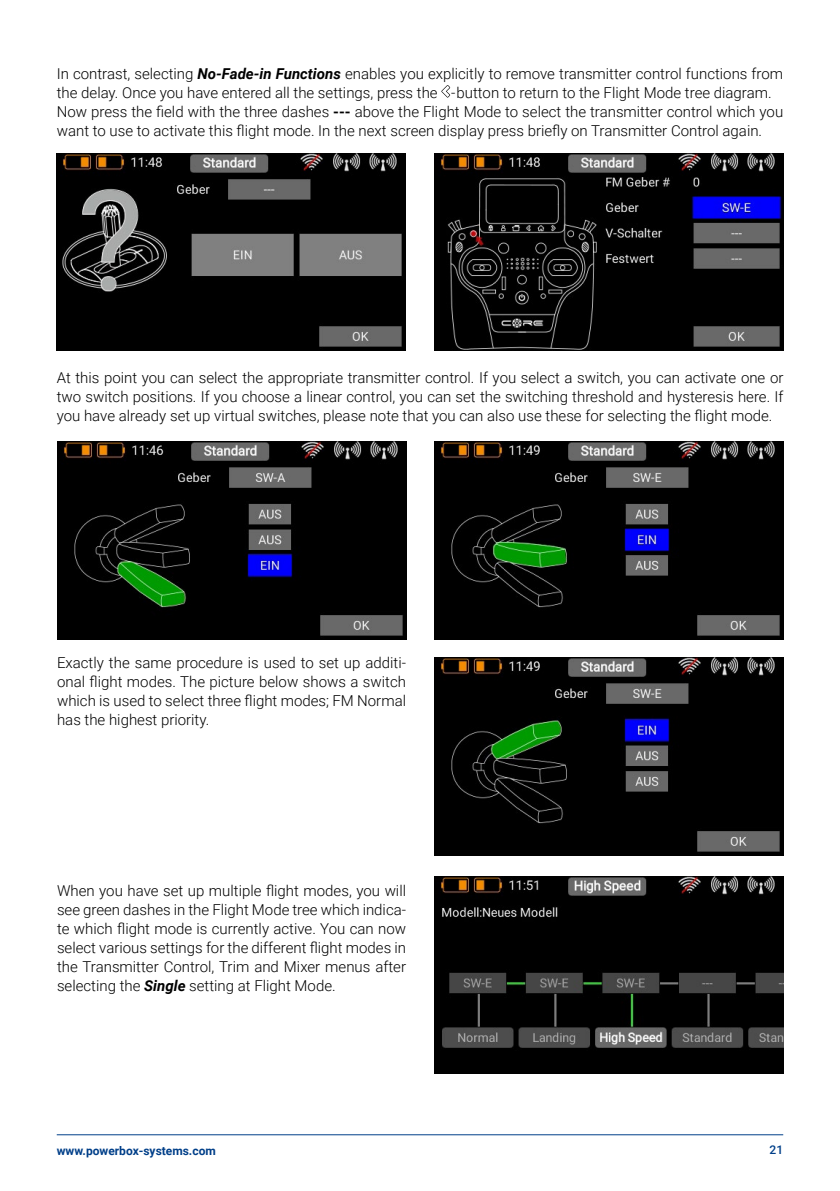
<style>
.page{position:relative;width:840px;height:1191px;background:#fff}
.page>*{position:absolute;margin:0;border:0;box-sizing:border-box;transform-origin:0 0}
.t1{font:300 15px/19px "Roboto";color:#000;text-align:justify}
.t2{font:700 12px "Roboto";color:#003f89}
.t3{font:500 12px "Roboto";color:#003f89}
.s1{font-weight:700;font-style:italic}
.s2{font-weight:700}
</style>
<div class="page">
<hr style="left:57px;top:1134px;width:725px;height:1px;background:#003f89">
<svg style="left:441px;top:85px;width:9px;height:13px"></svg>
<img style="left:57px;top:153px;width:348px;height:198px">
<img style="left:434px;top:153px;width:348px;height:198px">
<img style="left:57px;top:442px;width:349px;height:197px">
<img style="left:434px;top:442px;width:349px;height:197px">
<img style="left:434px;top:658px;width:349px;height:197px">
<img style="left:434px;top:876px;width:349px;height:197px">
<p class="t1" style="left:57px;top:63px;width:727px;text-align:left">In contrast, selecting <span class="s1">No-Fade-in Functions</span> enables you explicitly to remove transmitter control functions from the delay. Once you have entered all the settings, press the -button to return to the Flight Mode tree diagram.<br>Now press the field with the three dashes <span class="s2">---</span> above the Flight Mode to select the transmitter control which you want to use to activate this flight mode. In the next screen display press briefly on Transmitter Control again.</p>
<p class="t1" style="left:57px;top:367px;width:727px">At this point you can select the appropriate transmitter control. If you select a switch, you can activate one or two switch positions. If you choose a linear control, you can set the switching threshold and hysteresis here. If you have already set up virtual switches, please note that you can also use these for selecting the flight mode.</p>
<p class="t1" style="left:57px;top:652px;width:350px">Exactly the same procedure is used to set up additi&shy;onal flight modes. The picture below shows a switch which is used to select three flight modes; FM Normal has the highest priority.</p>
<p class="t1" style="left:57px;top:880px;width:350px">When you have set up multiple flight modes, you will see green dashes in the Flight Mode tree which indica&shy;te which flight mode is currently active. You can now select various settings for the different flight modes in the Transmitter Control, Trim and Mixer menus after selecting the <span class="s1">Single</span> setting at Flight Mode.</p>
<p class="t2" style="left:57px;top:1141px;width:161px">www.powerbox-systems.com</p>
<p class="t3" style="left:769px;top:1141px;width:15px">21</p>
</div>
